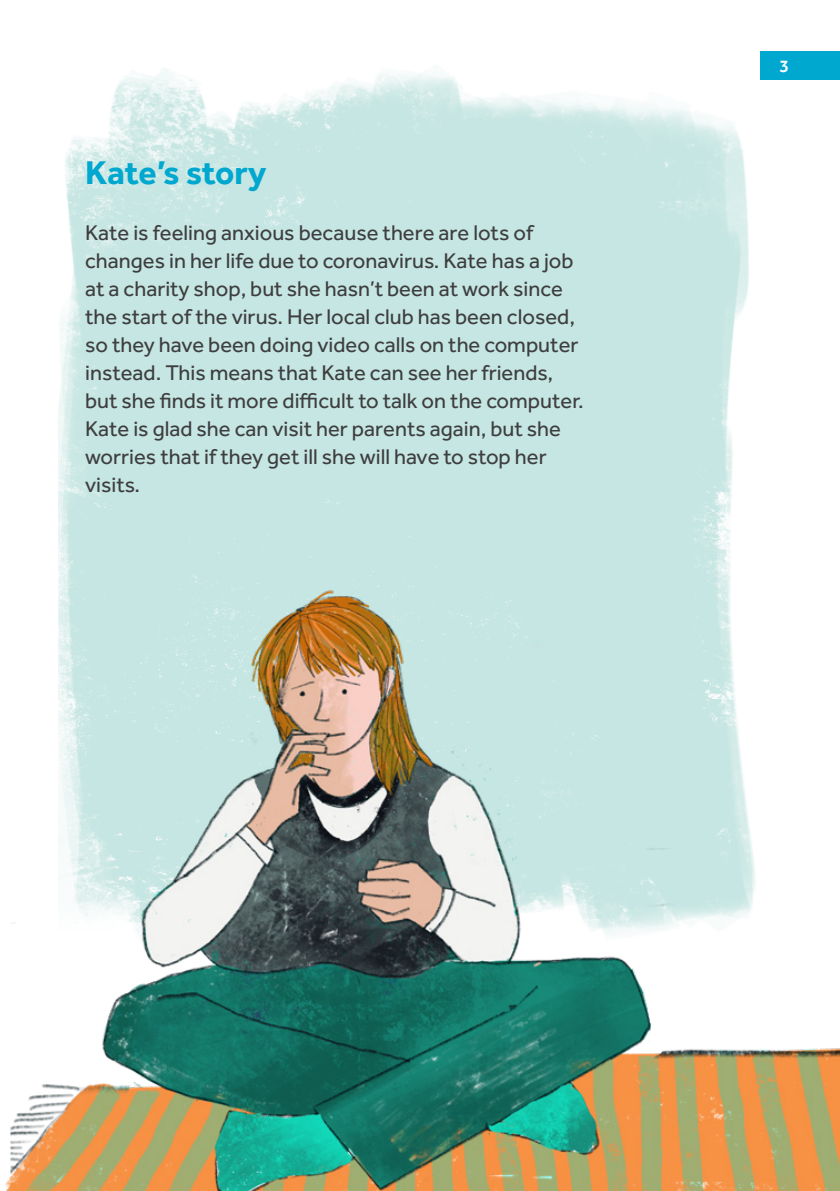
<style>
.page{position:relative;width:840px;height:1191px;background:#fff}
.page>*{position:absolute;margin:0;border:0;box-sizing:border-box;transform-origin:0 0}
.subhead{font:700 34px "Effra";color:#00a7cf}
.body{font:22px/28px "Effra";color:#3e3e3f}
.t1{font:500 18px "Effra";color:#fff}
</style>
<div class="page">
<img style="left:59px;top:69px;width:720px;height:347px">
<img style="left:6px;top:416px;width:833px;height:775px">
<div style="left:760px;top:51px;width:79px;height:28px;background:#00a7cf"></div>
<p class="subhead" style="left:85px;top:152px;width:183px">Kate’s story</p>
<p class="body" style="left:85px;top:218px;width:500px">Kate is feeling anxious because there are lots of changes in her life due to coronavirus. Kate has a job at a charity shop, but she hasn’t been at work since the start of the virus. Her local club has been closed, so they have been doing video calls on the computer instead. This means that Kate can see her friends, but she finds it more difficult to talk on the computer.<br>Kate is glad she can visit her parents again, but she worries that if they get ill she will have to stop her visits.</p>
<p class="t1" style="left:779px;top:55px;width:11px">3</p>
</div>
